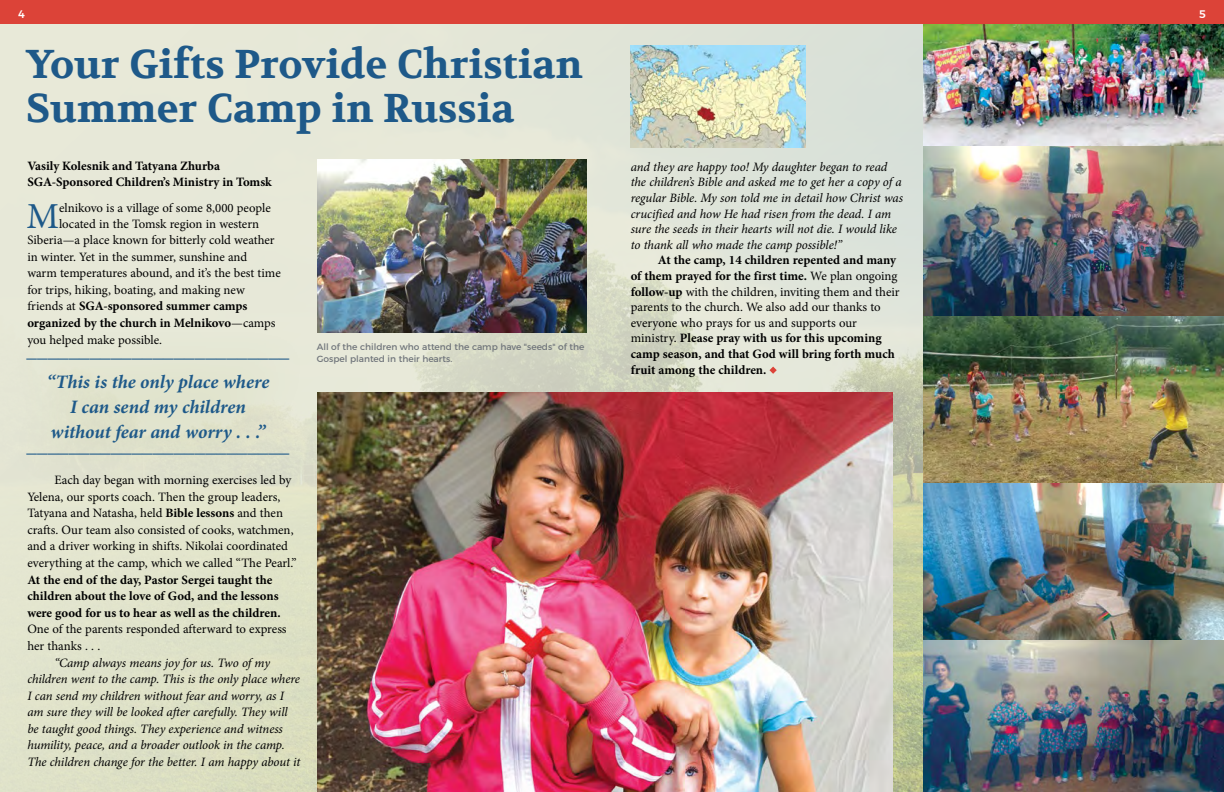
<style>
.page{position:relative;width:1224px;height:792px;background:#fff}
.page>*{position:absolute;margin:0;border:0;box-sizing:border-box;transform-origin:0 0}
.t1{font:700 40px/44px "Volkhov";color:#1e5989}
.t2{font:36.6px "Minion Pro";color:#1e5989}
.t3{font:italic 600 21px "Minion Pro";color:#1e5989}
.t4{font:italic 700 19px/25px "Minion Pro";letter-spacing:-.005em;color:#1e5989;text-align:center}
.t5{font:700 12.8px/15.6px "Minion Pro";color:#000}
.t6{font:12.8px/16.6px "Minion Pro";color:#000}
.t7{font:italic 12.8px/16.6px "Minion Pro";letter-spacing:-.005em;color:#000}
.t8{font:500 11px "Montserrat";color:#fff}
.t9{font:9px "Montserrat";color:#6f747a}
.s1{font-weight:400}
.s2{font-weight:700}
</style>
<div class="page">
<img style="left:0;top:24px;width:923px;height:768px">
<img style="left:923px;top:23px;width:301px;height:123px">
<div style="left:0;top:0;width:1224px;height:23px;background:#dc4338"></div>
<svg style="left:769px;top:367px;width:8px;height:7px"></svg>
<div style="left:0;top:315px;width:317px;height:183px;background:#e3e5d0"></div>
<img style="left:923px;top:146px;width:301px;height:170px">
<img style="left:923px;top:316px;width:301px;height:167px">
<img style="left:923px;top:483px;width:301px;height:157px">
<img style="left:923px;top:640px;width:301px;height:152px">
<img style="left:630px;top:45px;width:175px;height:102px">
<img style="left:318px;top:159px;width:269px;height:174px">
<img style="left:318px;top:392px;width:575px;height:400px">
<p class="t8" style="left:18px;top:7px;width:8px">4</p>
<h1 class="t1" style="left:26px;top:44px;width:558px">Your Gifts Provide Christian<br>Summer Camp in Russia</h1>
<p class="t5" style="left:27px;top:157px;width:246px;line-height:16.6px">Vasily Kolesnik and Tatyana Zhurba<br>SGA-Sponsored Children’s Ministry in Tomsk</p>
<h2 class="t2" style="left:26px;top:191px;width:34px">M</h2>
<p class="t6" style="left:59px;top:200px;width:213px">elnikovo is a village of some 8,000 people</p>
<p class="t6" style="left:59px;top:215px;width:202px">located in the Tomsk region in western</p>
<p class="t6" style="left:27px;top:232px;width:249px">Siberia—a place known for bitterly cold weather</p>
<p class="t6" style="left:27px;top:248px;width:221px">in winter. Yet in the summer, sunshine and</p>
<p class="t6" style="left:27px;top:265px;width:255px">warm temperatures abound, and it’s the best time</p>
<p class="t6" style="left:27px;top:282px;width:219px">for trips, hiking, boating, and making new</p>
<p class="t5" style="left:27px;top:298px;width:222px"><span class="s1">friends at</span> SGA-sponsored summer camps</p>
<p class="t5" style="left:27px;top:315px;width:250px">organized by the church in Melnikovo<span class="s1">—camps</span></p>
<p class="t6" style="left:27px;top:331px;width:136px">you helped make possible.</p>
<p class="t9" style="left:317px;top:341px;width:269px">All of the children who attend the camp have "seeds" of the</p>
<h3 class="t3" style="left:27px;top:336px;width:264px">_________________________</h3>
<p class="t9" style="left:317px;top:353px;width:137px">Gospel planted in their hearts.</p>
<h3 class="t4" style="left:47px;top:369px;width:224px">“This is the only place where<br>I can send my children without fear and worry . . .”</h3>
<h3 class="t3" style="left:27px;top:431px;width:264px">_________________________</h3>
<p class="t6" style="left:27px;top:472px;width:271px;text-indent:27px">Each day began with morning exercises led by Yelena, our sports coach. Then the group leaders, Tatyana and Natasha, held <span class="s2">Bible lessons</span> and then crafts. Our team also consisted of cooks, watchmen, and a driver working in shifts. Nikolai coordinated everything at the camp, which we called “The Pearl.”</p>
<p class="t5" style="left:27px;top:571px;width:255px;line-height:16.6px">At the end of the day, Pastor Sergei taught the children about the love of God, and the lessons were good for us to hear as well as the children.</p>
<p class="t6" style="left:27px;top:621px;width:261px">One of the parents responded afterward to express her thanks . . .</p>
<p class="t7" style="left:27px;top:654px;width:275px;text-indent:27px">“Camp always means joy for us. Two of my children went to the camp. This is the only place where I can send my children without fear and worry, as I am sure they will be looked after carefully. They will be taught good things. They experience and witness humility, peace, and a broader outlook in the camp.<br>The children change for the better. I am happy about it</p>
<p class="t7" style="left:631px;top:159px;width:274px;line-height:15.6px">and they are happy too! My daughter began to read the children’s Bible and asked me to get her a copy of a regular Bible. My son told me in detail how Christ was crucified and how He had risen from the dead. I am sure the seeds in their hearts will not die. I would like to thank all who made the camp possible!”</p>
<p class="t5" style="left:631px;top:252px;width:270px;text-indent:27px">At the camp, 14 children repented and many of them prayed for the first time. <span class="s1">We plan ongoing </span>follow-up <span class="s1">with the children, inviting them and their parents to the church. We also add our thanks to everyone who prays for us and supports our ministry.</span> Please pray with us for this upcoming camp season, and that God will bring forth much fruit among the children.</p>
<p class="t8" style="left:1199px;top:7px;width:8px">5</p>
</div>
